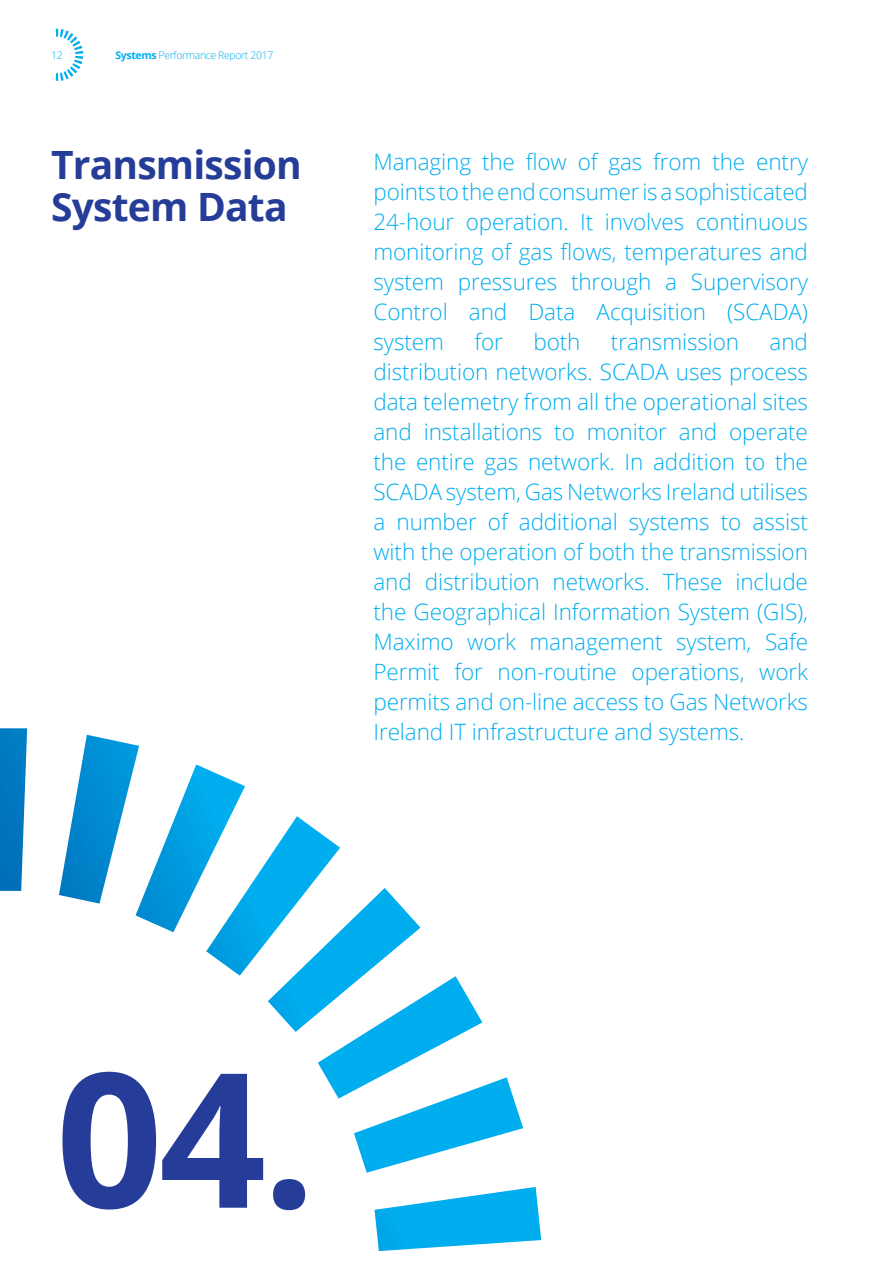
<style>
.page{position:relative;width:893px;height:1263px;background:#fff}
.page>*{position:absolute;margin:0;border:0;box-sizing:border-box;transform-origin:0 0}
.t1{font:700 187.5px "Open Sans";color:#253d98}
.t2{font:700 39px/42px "Open Sans";letter-spacing:-.02em;color:#253d98}
.t3{font:300 22.5px/30px "Open Sans";letter-spacing:-.005em;color:#00aeef;text-align:justify}
.t4{font:300 10.5px "Open Sans";letter-spacing:-.035em;color:#00aeef}
.s1{font-weight:700}
</style>
<div class="page">
<svg style="left:0;top:728px;width:541px;height:523px"></svg>
<svg style="left:56px;top:29px;width:27px;height:52px"></svg>
<p class="t4" style="left:51px;top:48px;width:13px">12</p>
<p class="t4" style="left:116px;top:48px;width:159px"><span class="s1">Systems</span> Performance Report 2017</p>
<h2 class="t2" style="left:51px;top:143px;width:252px">Transmission<br>System Data</h2>
<p class="t3" style="left:373px;top:147px;width:436px">Managing the flow of gas from the entry points to the end consumer is a sophisticated 24-hour operation. It involves continuous monitoring of gas flows, temperatures and system pressures through a Supervisory Control and Data Acquisition (SCADA) system</p>
<p class="t3" style="left:474px;top:326px;width:30px">for</p>
<p class="t3" style="left:533px;top:326px;width:49px">both</p>
<p class="t3" style="left:611px;top:326px;width:130px">transmission</p>
<p class="t3" style="left:373px;top:326px;width:436px;text-indent:396px">and distribution networks. SCADA uses process data telemetry from all the operational sites and installations to monitor and operate the entire gas network. In addition to the SCADA system, Gas Networks Ireland utilises a number of additional systems to assist with the operation of both the transmission and distribution networks. These include the Geographical Information System (GIS), Maximo work management system, Safe Permit for non-routine operations, work permits and on-line access to Gas Networks Ireland IT infrastructure and systems.</p>
<h1 class="t1" style="left:56px;top:1007px;width:262px">04.</h1>
</div>
